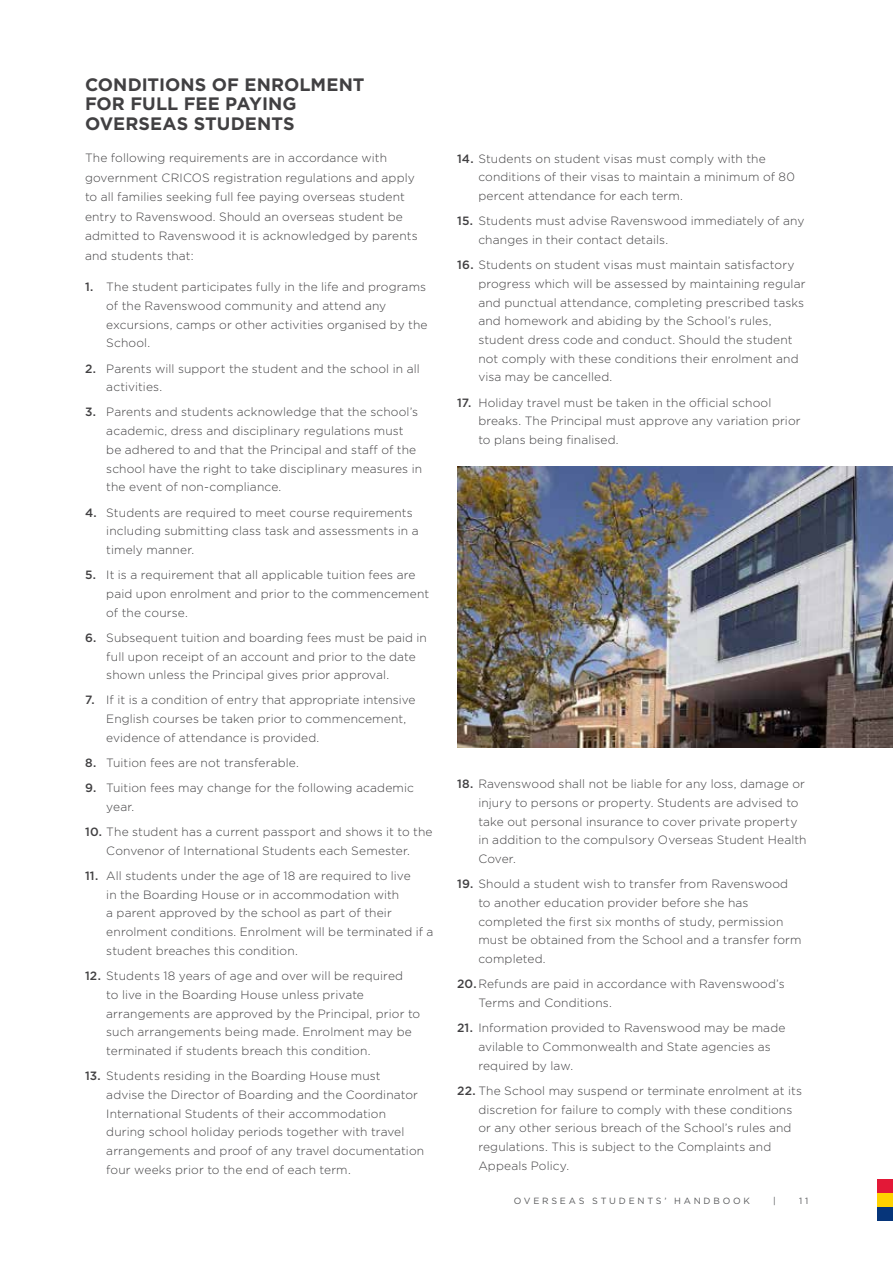
<style>
.page{position:relative;width:893px;height:1263px;background:#fff}
.page>*{position:absolute;margin:0;border:0;box-sizing:border-box;transform-origin:0 0}
.t1{font:700 18px/19.5px "Gotham";letter-spacing:.005em;color:#414042}
.t2{font:300 12px/18.8px "Gotham";letter-spacing:.01em;color:#414042}
.t3{font:9px "Gotham";letter-spacing:.305em;color:#58595b}
.s1{font-weight:500}
</style>
<div class="page">
<img style="left:457px;top:467px;width:436px;height:280px">
<div style="left:878px;top:1179px;width:15px;height:14px;background:#e31837"></div>
<div style="left:878px;top:1193px;width:15px;height:14px;background:#ffd200"></div>
<div style="left:878px;top:1207px;width:15px;height:14px;background:#06357a"></div>
<h1 class="t1" style="left:85px;top:75px;width:281px">CONDITIONS OF ENROLMENT<br>FOR FULL FEE PAYING<br>OVERSEAS STUDENTS</h1>
<p class="t2" style="left:85px;top:148px;width:334px;line-height:19.5px">The following requirements are in accordance with government CRICOS registration regulations and apply to all families seeking full fee paying overseas student entry to Ravenswood. Should an overseas student be admitted to Ravenswood it is acknowledged by parents and students that:</p>
<p class="t2" style="left:106px;top:277px;width:323px;text-indent:-21px"><span class="s1">1.</span> The student participates fully in the life and programs of the Ravenswood community and attend any excursions, camps or other activities organised by the School.</p>
<p class="t2" style="left:106px;top:359px;width:315px;text-indent:-21px"><span class="s1">2.</span> Parents will support the student and the school in all activities.</p>
<p class="t2" style="left:106px;top:402px;width:317px;text-indent:-21px"><span class="s1">3.</span> Parents and students acknowledge that the school’s academic, dress and disciplinary regulations must<br>be adhered to and that the Principal and staff of the school have the right to take disciplinary measures in the event of non-compliance.</p>
<p class="t2" style="left:106px;top:503px;width:314px;text-indent:-21px"><span class="s1">4.</span> Students are required to meet course requirements including submitting class task and assessments in a timely manner.</p>
<p class="t2" style="left:106px;top:565px;width:324px;text-indent:-21px"><span class="s1">5.</span> It is a requirement that all applicable tuition fees are paid upon enrolment and prior to the commencement of the course.</p>
<p class="t2" style="left:106px;top:628px;width:322px;text-indent:-21px"><span class="s1">6.</span> Subsequent tuition and boarding fees must be paid in full upon receipt of an account and prior to the date shown unless the Principal gives prior approval.</p>
<p class="t2" style="left:106px;top:690px;width:311px;text-indent:-21px"><span class="s1">7.</span> If it is a condition of entry that appropriate intensive<br>English courses be taken prior to commencement, evidence of attendance is provided.</p>
<p class="t2" style="left:85px;top:753px;width:215px"><span class="s1">8.</span> Tuition fees are not transferable.</p>
<p class="t2" style="left:106px;top:778px;width:309px;text-indent:-21px"><span class="s1">9.</span> Tuition fees may change for the following academic year.</p>
<p class="t2" style="left:85px;top:822px;width:349px;text-align:center"><span class="s1">10.</span> The student has a current passport and shows it to the<br>Convenor of International Students each Semester.</p>
<p class="t2" style="left:106px;top:866px;width:329px;text-indent:-21px"><span class="s1">11.</span> All students under the age of 18 are required to live<br>in the Boarding House or in accommodation with<br>a parent approved by the school as part of their enrolment conditions. Enrolment will be terminated if a student breaches this condition.</p>
<p class="t2" style="left:106px;top:966px;width:315px;text-indent:-21px"><span class="s1">12.</span> Students 18 years of age and over will be required<br>to live in the Boarding House unless private arrangements are approved by the Principal, prior to such arrangements being made. Enrolment may be terminated if students breach this condition.</p>
<p class="t2" style="left:106px;top:1066px;width:319px;text-indent:-21px"><span class="s1">13.</span> Students residing in the Boarding House must<br>advise the Director of Boarding and the Coordinator International Students of their accommodation during school holiday periods together with travel arrangements and proof of any travel documentation four weeks prior to the end of each term.</p>
<p class="t2" style="left:478px;top:149px;width:318px;text-indent:-21px"><span class="s1">14.</span> Students on student visas must comply with the conditions of their visas to maintain a minimum of 80 percent attendance for each term.</p>
<p class="t2" style="left:478px;top:211px;width:328px;text-indent:-21px"><span class="s1">15.</span> Students must advise Ravenswood immediately of any changes in their contact details.</p>
<p class="t2" style="left:478px;top:255px;width:329px;text-indent:-21px"><span class="s1">16.</span> Students on student visas must maintain satisfactory progress which will be assessed by maintaining regular and punctual attendance, completing prescribed tasks and homework and abiding by the School’s rules, student dress code and conduct. Should the student not comply with these conditions their enrolment and visa may be cancelled.</p>
<p class="t2" style="left:478px;top:393px;width:324px;text-indent:-21px"><span class="s1">17.</span> Holiday travel must be taken in the official school breaks. The Principal must approve any variation prior to plans being finalised.</p>
<p class="t2" style="left:478px;top:774px;width:330px;text-indent:-21px"><span class="s1">18.</span> Ravenswood shall not be liable for any loss, damage or injury to persons or property. Students are advised to take out personal insurance to cover private property in addition to the compulsory Overseas Student Health Cover.</p>
<p class="t2" style="left:478px;top:874px;width:325px;text-indent:-21px"><span class="s1">19.</span> Should a student wish to transfer from Ravenswood to another education provider before she has completed the first six months of study, permission must be obtained from the School and a transfer form completed.</p>
<p class="t2" style="left:478px;top:974px;width:308px;text-indent:-21px"><span class="s1">20.</span>Refunds are paid in accordance with Ravenswood’s<br>Terms and Conditions.</p>
<p class="t2" style="left:478px;top:1018px;width:309px;text-indent:-21px"><span class="s1">21.</span> Information provided to Ravenswood may be made avilable to Commonwealth and State agencies as required by law.</p>
<p class="t2" style="left:478px;top:1081px;width:325px;text-indent:-21px"><span class="s1">22.</span> The School may suspend or terminate enrolment at its discretion for failure to comply with these conditions or any other serious breach of the School’s rules and regulations. This is subject to the Complaints and Appeals Policy.</p>
<p class="t3" style="left:514px;top:1195px;width:238px">OVERSEAS STUDENTS’ HANDBOOK</p>
<p class="t3" style="left:773px;top:1195px;width:4px">|</p>
<p class="t3" style="left:799px;top:1195px;width:11px">1 1</p>
</div>
